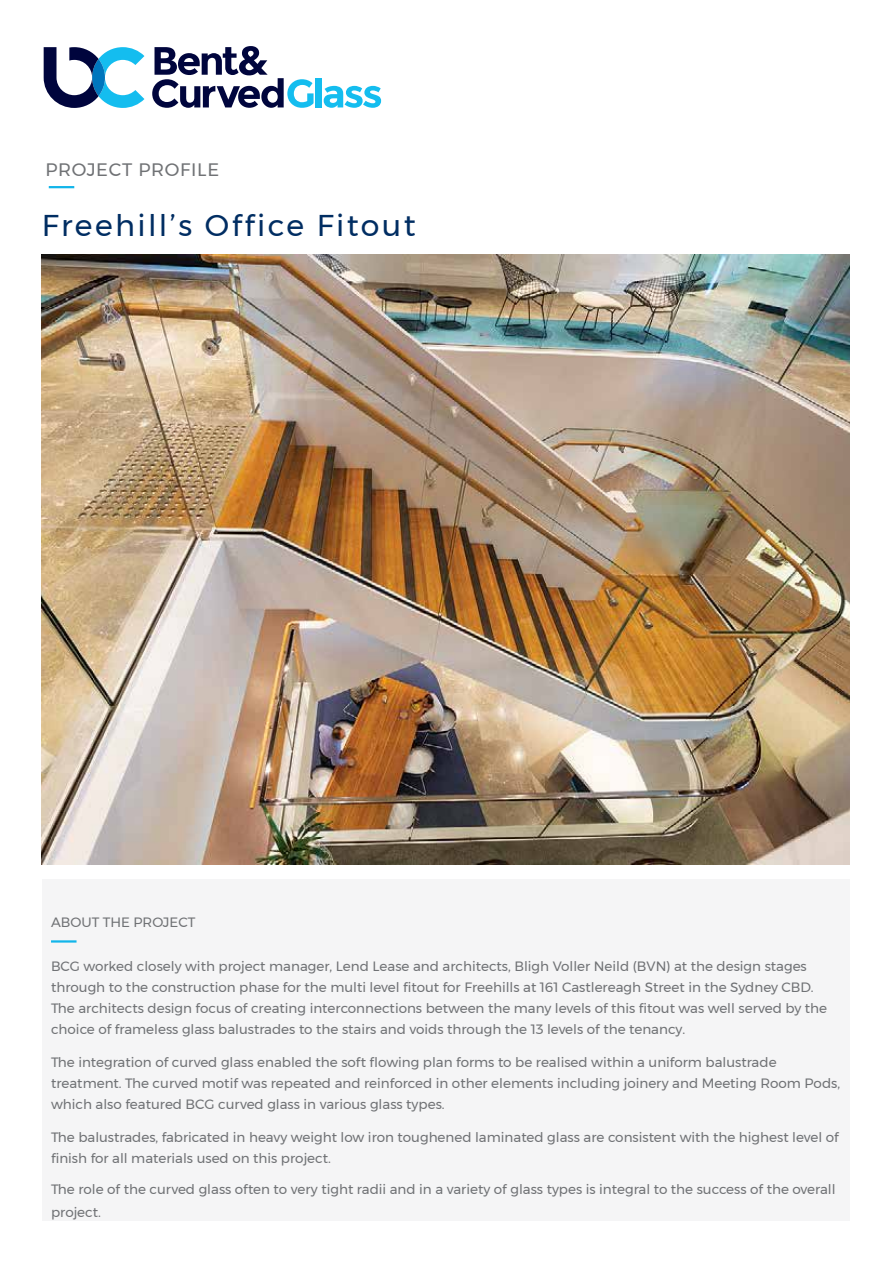
<style>
.page{position:relative;width:893px;height:1263px;background:#fff}
.page>*{position:absolute;margin:0;border:0;box-sizing:border-box;transform-origin:0 0}
.t1{font:30px "Montserrat";letter-spacing:.08em;color:#002d62}
.t2{font:18px "Montserrat";letter-spacing:.04em;color:#707275}
.t3{font:13.5px/21px "Montserrat";color:#707275}
</style>
<div class="page">
<hr style="left:49px;top:186px;width:25px;height:2px;background:#12b5ea">
<svg style="left:152px;top:46px;width:162px;height:62px"></svg>
<div style="left:316px;top:78px;width:6px;height:29px;background:#14bdef"></div>
<svg style="left:324px;top:86px;width:57px;height:22px"></svg>
<svg style="left:44px;top:47px;width:100px;height:61px"></svg>
<img style="left:42px;top:254px;width:808px;height:610px">
<div style="left:43px;top:879px;width:807px;height:341px;background:#f5f5f6"></div>
<hr style="left:51px;top:940px;width:26px;height:2px;background:#12b5ea">
<h2 class="t2" style="left:45px;top:156px;width:175px">PROJECT PROFILE</h2>
<h1 class="t1" style="left:42px;top:202px;width:375px">Freehill’s Office Fitout</h1>
<p class="t3" style="left:51px;top:911px;width:146px">ABOUT THE PROJECT</p>
<p class="t3" style="left:51px;top:955px;width:778px">BCG worked closely with project manager, Lend Lease and architects, Bligh Voller Neild (BVN) at the design stages through to the construction phase for the multi level fitout for Freehills at 161 Castlereagh Street in the Sydney CBD.<br>The architects design focus of creating interconnections between the many levels of this fitout was well served by the choice of frameless glass balustrades to the stairs and voids through the 13 levels of the tenancy.</p>
<p class="t3" style="left:51px;top:1051px;width:791px">The integration of curved glass enabled the soft flowing plan forms to be realised within a uniform balustrade treatment. The curved motif was repeated and reinforced in other elements including joinery and Meeting Room Pods, which also featured BCG curved glass in various glass types.</p>
<p class="t3" style="left:51px;top:1126px;width:789px">The balustrades, fabricated in heavy weight low iron toughened laminated glass are consistent with the highest level of finish for all materials used on this project.</p>
<p class="t3" style="left:51px;top:1178px;width:786px;line-height:22.5px">The role of the curved glass often to very tight radii and in a variety of glass types is integral to the success of the overall project.</p>
</div>
